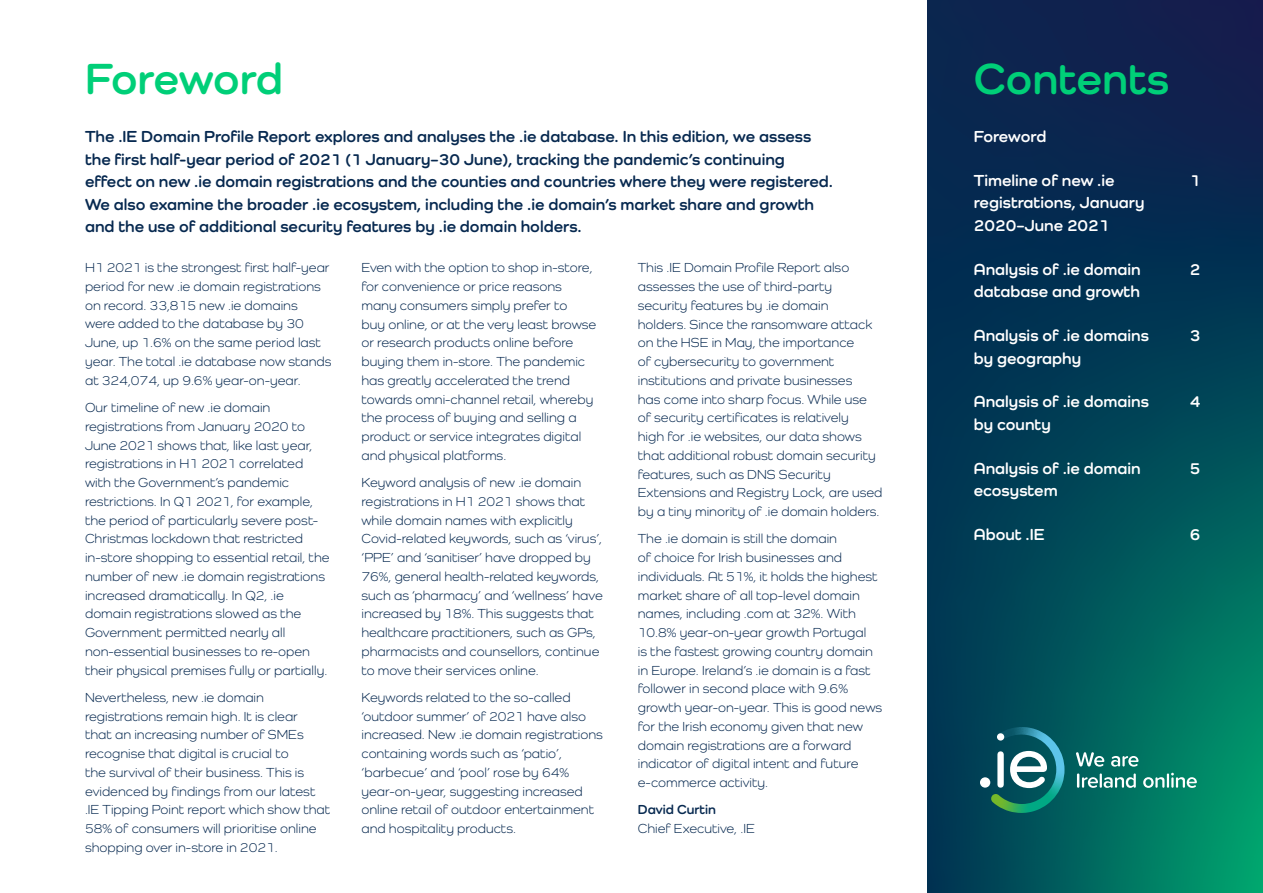
<style>
.page{position:relative;width:1263px;height:893px;background:#fff}
.page>*{position:absolute;margin:0;border:0;box-sizing:border-box;transform-origin:0 0}
.t1{font:700 45px "Como";color:#00cf78}
.t2{font:700 16.5px/22.5px "Como";color:#072950}
.t3{font:700 16.5px/22.5px "Como";color:#fff}
.t4{font:13.5px/18.8px "Como";color:#072950}
.t5{font:700 13.5px "Como";color:#072950}
</style>
<div class="page">
<svg style="left:927px;top:0;width:336px;height:893px;background:#034256"></svg>
<svg style="left:1076px;top:752px;width:28px;height:15px"></svg>
<svg style="left:1111px;top:756px;width:27px;height:11px"></svg>
<svg style="left:1077px;top:773px;width:59px;height:15px"></svg>
<svg style="left:1143px;top:773px;width:54px;height:15px"></svg>
<div style="left:980px;top:777px;width:10px;height:11px;background:#fff;border-radius:50%"></div>
<svg style="left:990px;top:727px;width:74px;height:86px;background:#317d7f"></svg>
<div style="left:997px;top:733px;width:7px;height:8px;background:#fff;border-radius:50%"></div>
<h1 class="t1" style="left:85px;top:51px;width:199px">Foreword</h1>
<p class="t2" style="left:85px;top:125px;width:749px">The .IE Domain Profile Report explores and analyses the .ie database. In this edition, we assess the first half-year period of 2021 (1 January–30 June), tracking the pandemic’s continuing effect on new .ie domain registrations and the counties and countries where they were registered.<br>We also examine the broader .ie ecosystem, including the .ie domain’s market share and growth and the use of additional security features by .ie domain holders.</p>
<p class="t4" style="left:85px;top:258px;width:248px">H1 2021 is the strongest first half-year period for new .ie domain registrations on record. 33,815 new .ie domains<br>were added to the database by 30<br>June, up 1.6% on the same period last year. The total .ie database now stands at 324,074, up 9.6% year-on-year.</p>
<p class="t4" style="left:85px;top:398px;width:246px">Our timeline of new .ie domain registrations from January 2020 to June 2021 shows that, like last year, registrations in H1 2021 correlated with the Government’s pandemic restrictions. In Q1 2021, for example, the period of particularly severe post-Christmas lockdown that restricted in-store shopping to essential retail, the number of new .ie domain registrations increased dramatically. In Q2, .ie domain registrations slowed as the Government permitted nearly all non-essential businesses to re-open their physical premises fully or partially.</p>
<p class="t4" style="left:85px;top:688px;width:247px">Nevertheless, new .ie domain registrations remain high. It is clear<br>that an increasing number of SMEs recognise that digital is crucial to<br>the survival of their business. This is evidenced by findings from our latest .IE Tipping Point report which show that 58% of consumers will prioritise online shopping over in-store in 2021.</p>
<p class="t4" style="left:638px;top:258px;width:246px">This .IE Domain Profile Report also assesses the use of third-party security features by .ie domain<br>holders. Since the ransomware attack on the HSE in May, the importance<br>of cybersecurity to government institutions and private businesses<br>has come into sharp focus. While use of security certificates is relatively<br>high for .ie websites, our data shows that additional robust domain security features, such as DNS Security Extensions and Registry Lock, are used by a tiny minority of .ie domain holders.</p>
<p class="t4" style="left:638px;top:529px;width:246px">The .ie domain is still the domain<br>of choice for Irish businesses and individuals. At 51%, it holds the highest market share of all top-level domain names, including .com at 32%. With 10.8% year-on-year growth Portugal<br>is the fastest growing country domain in Europe. Ireland’s .ie domain is a fast follower in second place with 9.6% growth year-on-year. This is good news for the Irish economy given that new domain registrations are a forward indicator of digital intent and future e-commerce activity.</p>
<p class="t5" style="left:638px;top:801px;width:80px">David Curtin</p>
<p class="t4" style="left:638px;top:819px;width:118px">Chief Executive, .IE</p>
<p class="t4" style="left:361px;top:258px;width:236px">Even with the option to shop in-store, for convenience or price reasons many consumers simply prefer to<br>buy online, or at the very least browse or research products online before buying them in-store. The pandemic has greatly accelerated the trend towards omni-channel retail, whereby the process of buying and selling a product or service integrates digital and physical platforms.</p>
<p class="t4" style="left:361px;top:473px;width:243px">Keyword analysis of new .ie domain registrations in H1 2021 shows that while domain names with explicitly Covid-related keywords, such as ‘virus’, ‘PPE’ and ‘sanitiser’ have dropped by 76%, general health-related keywords, such as ‘pharmacy’ and ‘wellness’ have increased by 18%. This suggests that healthcare practitioners, such as GPs, pharmacists and counsellors, continue to move their services online.</p>
<p class="t4" style="left:361px;top:688px;width:243px">Keywords related to the so-called ‘outdoor summer’ of 2021 have also increased. New .ie domain registrations containing words such as ‘patio’, ‘barbecue’ and ‘pool’ rose by 64% year-on-year, suggesting increased online retail of outdoor entertainment and hospitality products.</p>
<h1 class="t1" style="left:974px;top:51px;width:197px">Contents</h1>
<p class="t3" style="left:974px;top:125px;width:74px">Foreword</p>
<p class="t3" style="left:974px;top:169px;width:142px">Timeline of new .ie</p>
<p class="t3" style="left:1190px;top:169px;width:12px">1</p>
<p class="t3" style="left:974px;top:191px;width:172px">registrations, January<br>2020–June 2021</p>
<p class="t3" style="left:974px;top:257px;width:168px">Analysis of .ie domain</p>
<p class="t3" style="left:1190px;top:257px;width:12px">2</p>
<p class="t3" style="left:974px;top:280px;width:168px">database and growth</p>
<p class="t3" style="left:974px;top:324px;width:177px">Analysis of .ie domains</p>
<p class="t3" style="left:1190px;top:324px;width:12px">3</p>
<p class="t3" style="left:974px;top:346px;width:109px">by geography</p>
<p class="t3" style="left:974px;top:390px;width:177px">Analysis of .ie domains</p>
<p class="t3" style="left:1190px;top:390px;width:12px">4</p>
<p class="t3" style="left:974px;top:413px;width:79px">by county</p>
<p class="t3" style="left:974px;top:456px;width:168px">Analysis of .ie domain</p>
<p class="t3" style="left:1190px;top:456px;width:12px">5</p>
<p class="t3" style="left:974px;top:479px;width:85px">ecosystem</p>
<p class="t3" style="left:974px;top:523px;width:72px">About .IE</p>
<p class="t3" style="left:1190px;top:523px;width:12px">6</p>
</div>
